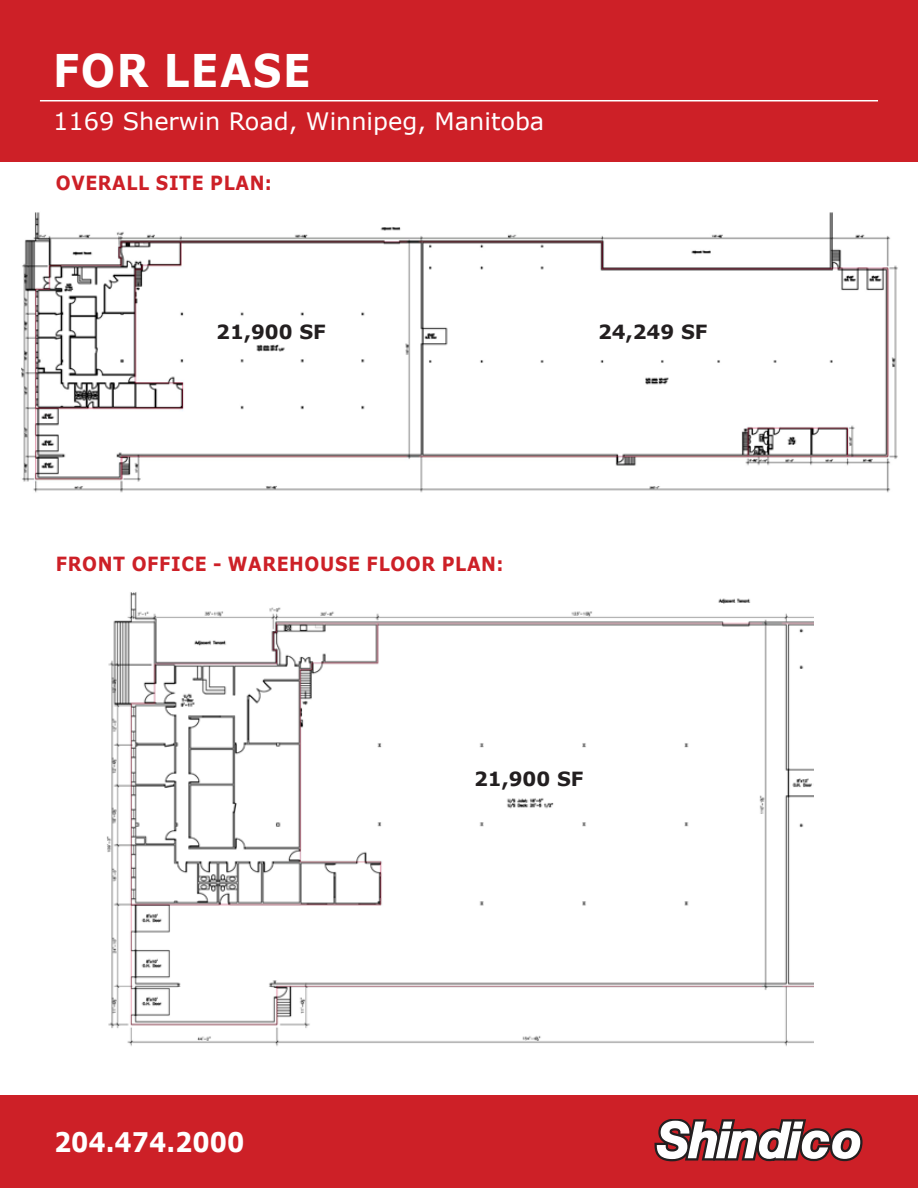
<style>
.page{position:relative;width:918px;height:1188px;background:#fff}
.page>*{position:absolute;margin:0;border:0;box-sizing:border-box;transform-origin:0 0}
.t1{font:700 45px "Verdana";letter-spacing:.035em;color:#fff;scale:.9 1}
.t2{font:700 27px "Verdana";color:#fff;scale:.9 1}
.t3{font:24px "Verdana";color:#fff}
.t4{font:700 19.5px "Verdana";letter-spacing:.035em;color:#cd2027;scale:.9 1}
.t5{font:700 19.5px "Verdana";color:#231f20}
</style>
<div class="page">
<div style="left:0;top:0;width:918px;height:162px;background:#cd2027"></div>
<div style="left:0;top:1096px;width:918px;height:92px;background:#cd2027"></div>
<svg style="left:654px;top:1120px;width:209px;height:42px"></svg>
<hr style="left:40px;top:100px;width:838px;height:1px;background:#fff">
<img style="left:107px;top:592px;width:706px;height:454px">
<img style="left:21px;top:212px;width:877px;height:281px">
<h1 class="t1" style="left:53px;top:39px;width:288px">FOR LEASE</h1>
<p class="t3" style="left:53px;top:105px;width:493px">1169 Sherwin Road, Winnipeg, Manitoba</p>
<p class="t4" style="left:56px;top:170px;width:242px">OVERALL SITE PLAN:</p>
<p class="t5" style="left:216px;top:319px;width:111px">21,900 SF</p>
<p class="t5" style="left:598px;top:319px;width:111px">24,249 SF</p>
<p class="t4" style="left:56px;top:550px;width:499px">FRONT OFFICE - WAREHOUSE FLOOR PLAN:</p>
<p class="t5" style="left:474px;top:765px;width:111px">21,900 SF</p>
<h2 class="t2" style="left:54px;top:1123px;width:213px">204.474.2000</h2>
</div>
